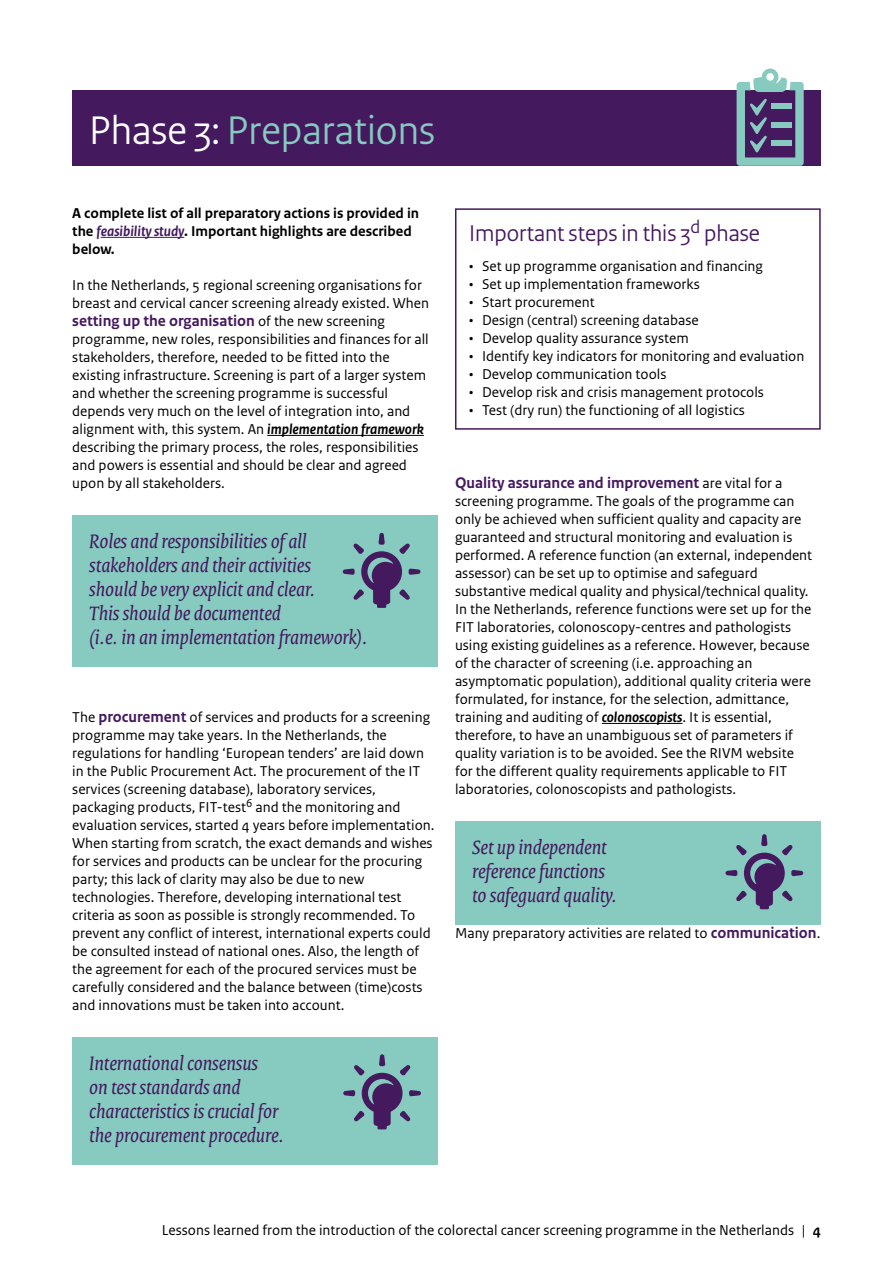
<style>
.page{position:relative;width:893px;height:1263px;background:#fff}
.page>*{position:absolute;margin:0;border:0;box-sizing:border-box;transform-origin:0 0}
.H2_kop{font:42px "Rijksoverheid Sans Heading";color:#87cac0}
.H3_Paragraafkop{font:24px "Rijksoverheid Sans Heading";color:#44195e}
.t1{font:italic 21px/24px "Rijksoverheid Serif";color:#44195e}
.P_Broodtekst-sans{font:700 16.2px "Rijksoverheid Sans Text";color:#44195e}
.P_Broodtekst-sans-2{font:15px/18px "Rijksoverheid Sans Text";color:#000}
.Inleiding_brood{font:700 15px/18px "Rijksoverheid Sans Text";color:#000}
.s1{color:#fff}
.s2{font-style:italic;color:#44195e}
.s3{font-weight:400;font-size:15px;color:#000}
.s4{font-weight:700;font-style:italic}
.s5{font-weight:700;font-size:16.2px;color:#44195e}
.s6{font-weight:700}
</style>
<div class="page">
<div style="left:72px;top:90px;width:749px;height:76px;background:#44195e"></div>
<svg style="left:737px;top:69px;width:67px;height:97px"></svg>
<hr style="left:101px;top:237px;width:83px;height:1px;background:#44195e">
<hr style="left:267px;top:435px;width:157px;height:1px;background:#000">
<div style="left:72px;top:515px;width:366px;height:151px;background:#87cac0"></div>
<div style="left:72px;top:1037px;width:366px;height:127px;background:#87cac0"></div>
<svg style="left:343px;top:533px;width:77px;height:75px"></svg>
<svg style="left:343px;top:1054px;width:78px;height:75px"></svg>
<div style="left:455px;top:208px;width:366px;height:222px;border:2px solid #44195e"></div>
<hr style="left:602px;top:723px;width:80px;height:1px;background:#000">
<div style="left:455px;top:821px;width:366px;height:103px;background:#87cac0"></div>
<svg style="left:725px;top:834px;width:78px;height:75px"></svg>
<h2 class="H2_kop" style="left:89px;top:106px;width:347px"><span class="s1">Phase 3:</span> Preparations</h2>
<p class="Inleiding_brood" style="left:72px;top:204px;width:348px">A complete list of all preparatory actions is provided in the <span class="s2">feasibility study</span>. Important highlights are described below.</p>
<p class="P_Broodtekst-sans-2" style="left:72px;top:276px;width:358px">In the Netherlands, 5 regional screening organisations for breast and cervical cancer screening already existed. When</p>
<p class="P_Broodtekst-sans" style="left:72px;top:311px;width:314px">setting up the organisation <span class="s3">of the new screening</span></p>
<p class="P_Broodtekst-sans-2" style="left:72px;top:330px;width:358px">programme, new roles, responsibilities and finances for all stakeholders, therefore, needed to be fitted into the existing infrastructure. Screening is part of a larger system and whether the screening programme is successful depends very much on the level of integration into, and alignment with, this system. An <span class="s4">implementation framework </span>describing the primary process, the roles, responsibilities and powers is essential and should be clear and agreed upon by all stakeholders.</p>
<p class="t1" style="left:89px;top:529px;width:280px">Roles and responsibilities of all stakeholders and their activities<br>should be very explicit and clear.<br>This should be documented<br>(i.e. in an implementation framework).</p>
<p class="P_Broodtekst-sans-2" style="left:72px;top:708px;width:364px">The <span class="s5">procurement</span> of services and products for a screening programme may take years. In the Netherlands, the regulations for handling ‘European tenders’ are laid down in the Public Procurement Act. The procurement of the IT services (screening database), laboratory services, packaging products, FIT-test<sup>6</sup> and the monitoring and evaluation services, started 4 years before implementation.<br>When starting from scratch, the exact demands and wishes for services and products can be unclear for the procuring party; this lack of clarity may also be due to new technologies. Therefore, developing international test criteria as soon as possible is strongly recommended. To prevent any conflict of interest, international experts could be consulted instead of national ones. Also, the length of the agreement for each of the procured services must be carefully considered and the balance between (time)costs and innovations must be taken into account.</p>
<p class="t1" style="left:89px;top:1051px;width:196px">International consensus<br>on test standards and characteristics is crucial for the procurement procedure.</p>
<h3 class="H3_Paragraafkop" style="left:469px;top:219px;width:292px">Important steps in this 3<sup>d</sup> phase</h3>
<p class="P_Broodtekst-sans-2" style="left:469px;top:258px;width:295px">• Set up programme organisation and financing</p>
<p class="P_Broodtekst-sans-2" style="left:469px;top:276px;width:232px">• Set up implementation frameworks</p>
<p class="P_Broodtekst-sans-2" style="left:469px;top:294px;width:127px">• Start procurement</p>
<p class="P_Broodtekst-sans-2" style="left:469px;top:312px;width:231px">• Design (central) screening database</p>
<p class="P_Broodtekst-sans-2" style="left:469px;top:330px;width:221px">• Develop quality assurance system</p>
<p class="P_Broodtekst-sans-2" style="left:469px;top:348px;width:337px">• Identify key indicators for monitoring and evaluation</p>
<p class="P_Broodtekst-sans-2" style="left:469px;top:366px;width:199px">• Develop communication tools</p>
<p class="P_Broodtekst-sans-2" style="left:469px;top:384px;width:296px">• Develop risk and crisis management protocols</p>
<p class="P_Broodtekst-sans-2" style="left:469px;top:402px;width:277px">• Test (dry run) the functioning of all logistics</p>
<p class="P_Broodtekst-sans" style="left:455px;top:473px;width:329px">Quality assurance and improvement <span class="s3">are vital for a</span></p>
<p class="P_Broodtekst-sans-2" style="left:455px;top:492px;width:359px">screening programme. The goals of the programme can only be achieved when sufficient quality and capacity are guaranteed and structural monitoring and evaluation is performed. A reference function (an external, independent assessor) can be set up to optimise and safeguard substantive medical quality and physical/technical quality.<br>In the Netherlands, reference functions were set up for the FIT laboratories, colonoscopy-centres and pathologists using existing guidelines as a reference. However, because of the character of screening (i.e. approaching an asymptomatic population), additional quality criteria were formulated, for instance, for the selection, admittance, training and auditing of <span class="s4">colonoscopists</span>. It is essential, therefore, to have an unambiguous set of parameters if quality variation is to be avoided. See the RIVM website for the different quality requirements applicable to FIT laboratories, colonoscopists and pathologists.</p>
<p class="t1" style="left:472px;top:835px;width:147px">Set up independent reference functions to safeguard quality.</p>
<p class="P_Broodtekst-sans-2" style="left:455px;top:924px;width:367px">Many preparatory activities are related to <span class="s5">communication</span>.</p>
<p class="P_Broodtekst-sans-2" style="left:162px;top:1221px;width:660px">Lessons learned from the introduction of the colorectal cancer screening programme in the Netherlands | <span class="s6">4</span></p>
</div>
